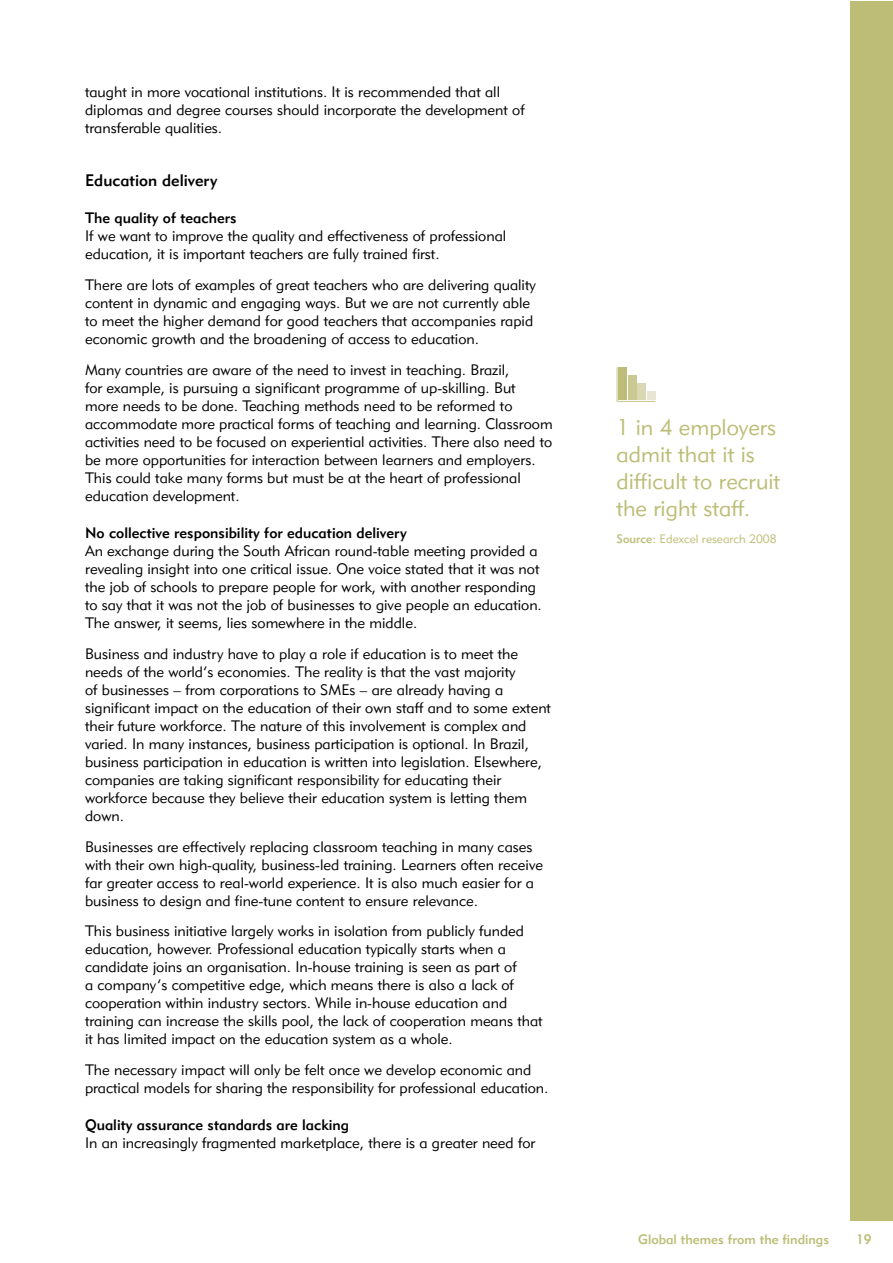
<style>
.page{position:relative;width:893px;height:1263px;background:#fff}
.page>*{position:absolute;margin:0;border:0;box-sizing:border-box;transform-origin:0 0}
.t1{font:22.5px/27px "Geometric 415 BT Lite A";color:#bdbd77}
.t2{font:16.5px "Geometric 415 BT Medium A";color:#000}
.t3{font:15px/18px "Geometric 415 BT Lite A";color:#000}
.t4{font:15px "Geometric 415 BT Medium A";color:#000}
.t5{font:13.5px "Geometric 415 BT Medium A";color:#bdbd77}
.t6{font:12px "Geometric 415 BT Lite A";color:#bdbd77}
.s1{font-family:"Geometric 415 BT Medium A"}
</style>
<div class="page">
<div style="left:850px;top:1px;width:42px;height:1219px;background:#bdbd77"></div>
<svg style="left:617px;top:367px;width:38px;height:35px"></svg>
<p class="t3" style="left:85px;top:82px;width:441px">taught in more vocational institutions. It is recommended that all diplomas and degree courses should incorporate the development of transferable qualities.</p>
<p class="t2" style="left:85px;top:170px;width:134px">Education delivery</p>
<p class="t4" style="left:85px;top:209px;width:153px">The quality of teachers</p>
<p class="t3" style="left:85px;top:227px;width:423px">If we want to improve the quality and effectiveness of professional education, it is important teachers are fully trained first.</p>
<p class="t3" style="left:85px;top:276px;width:452px">There are lots of examples of great teachers who are delivering quality content in dynamic and engaging ways. But we are not currently able to meet the higher demand for good teachers that accompanies rapid economic growth and the broadening of access to education.</p>
<p class="t3" style="left:85px;top:360px;width:469px">Many countries are aware of the need to invest in teaching. Brazil,<br>for example, is pursuing a significant programme of up-skilling. But more needs to be done. Teaching methods need to be reformed to accommodate more practical forms of teaching and learning. Classroom activities need to be focused on experiential activities. There also need to be more opportunities for interaction between learners and employers.<br>This could take many forms but must be at the heart of professional education development.</p>
<p class="t4" style="left:85px;top:524px;width:323px">No collective responsibility for education delivery</p>
<p class="t3" style="left:85px;top:542px;width:458px">An exchange during the South African round-table meeting provided a revealing insight into one critical issue. One voice stated that it was not the job of schools to prepare people for work, with another responding to say that it was not the job of businesses to give people an education.<br>The answer, it seems, lies somewhere in the middle.</p>
<p class="t3" style="left:85px;top:644px;width:467px">Business and industry have to play a role if education is to meet the needs of the world’s economies. The reality is that the vast majority<br>of businesses – from corporations to SMEs – are already having a significant impact on the education of their own staff and to some extent their future workforce. The nature of this involvement is complex and varied. In many instances, business participation is optional. In Brazil, business participation in education is written into legislation. Elsewhere, companies are taking significant responsibility for educating their workforce because they believe their education system is letting them down.</p>
<p class="t3" style="left:85px;top:837px;width:459px">Businesses are effectively replacing classroom teaching in many cases with their own high-quality, business-led training. Learners often receive far greater access to real-world experience. It is also much easier for a business to design and fine-tune content to ensure relevance.</p>
<p class="t3" style="left:85px;top:922px;width:459px">This business initiative largely works in isolation from publicly funded education, however. Professional education typically starts when a candidate joins an organisation. In-house training is seen as part of<br>a company’s competitive edge, which means there is also a lack of cooperation within industry sectors. While in-house education and training can increase the skills pool, the lack of cooperation means that it has limited impact on the education system as a whole.</p>
<p class="t3" style="left:85px;top:1061px;width:465px">The necessary impact will only be felt once we develop economic and practical models for sharing the responsibility for professional education.</p>
<p class="t4" style="left:85px;top:1116px;width:266px">Quality assurance standards are lacking</p>
<p class="t3" style="left:85px;top:1134px;width:452px">In an increasingly fragmented marketplace, there is a greater need for</p>
<h1 class="t1" style="left:617px;top:413px;width:165px">1 in 4 employers admit that it is difficult to recruit the right staff.</h1>
<p class="t6" style="left:617px;top:532px;width:161px"><span class="s1">Source:</span> Edexcel research 2008</p>
<p class="t5" style="left:638px;top:1230px;width:193px">Global themes from the findings</p>
<p class="t5" style="left:856px;top:1230px;width:17px">19</p>
</div>
